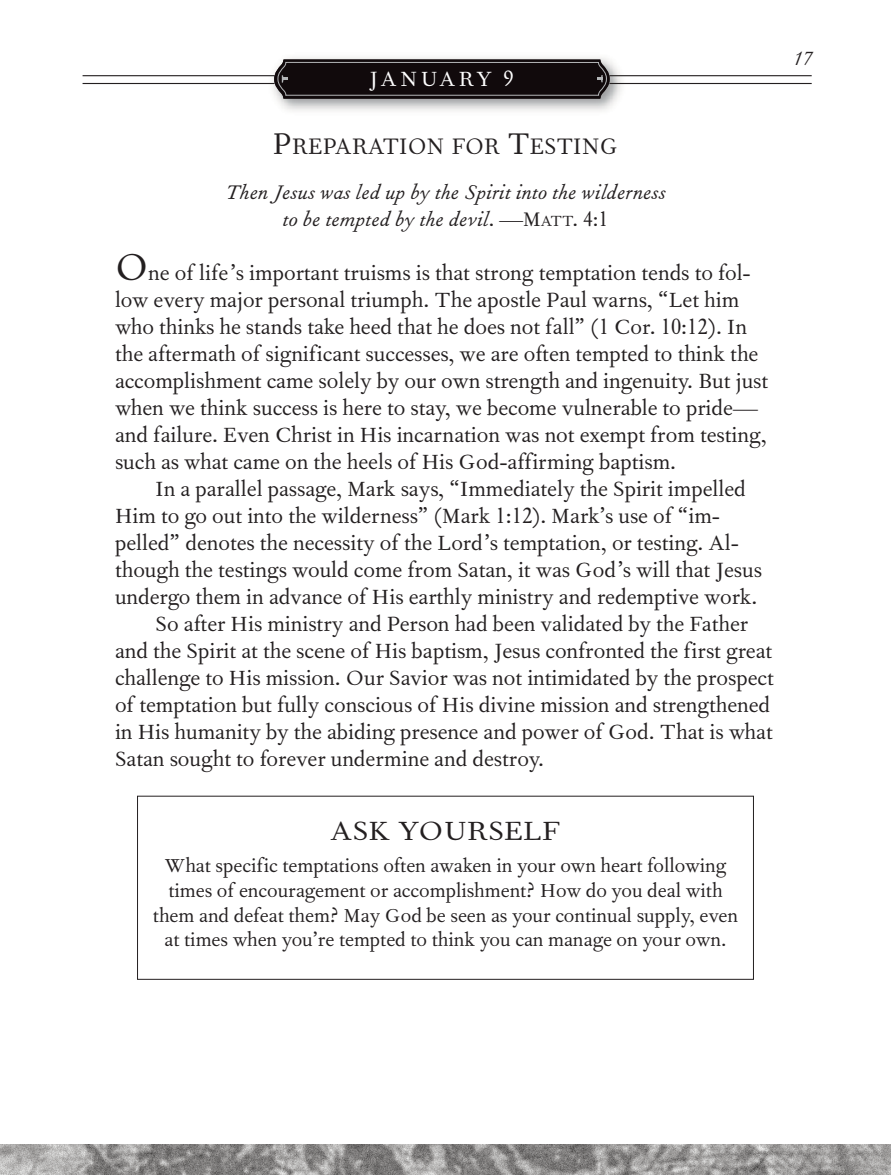
<style>
.page{position:relative;width:891px;height:1175px;background:#fff}
.page>*{position:absolute;margin:0;border:0;box-sizing:border-box;transform-origin:0 0}
.t1{font:31.72px "Fournier";color:#231f20;scale:1.06 1}
.t2{font:27px "Fournier";color:#231f20;scale:.95 1}
.t3{font:24.75px/27px "Fournier";color:#231f20}
.t4{font:24.75px "Fournier";letter-spacing:.105em;color:#fff}
.t5{font:italic 23.62px/27px "Fournier";color:#231f20;text-align:center}
.t6{font:22.5px/24.8px "Fournier";color:#231f20;text-align:center}
.t7{font:italic 22.5px "Fournier";color:#231f20}
.s1{font-size:36px}
.s2{font-style:normal}
.s3{font-style:normal;font-size:17.78px}
.s4{font-size:45px}
</style>
<div class="page">
<img style="left:264px;top:57px;width:366px;height:54px">
<svg style="left:274px;top:59px;width:336px;height:40px;background:#211a1c"></svg>
<hr style="left:83px;top:75px;width:192px;height:1px;background:#231f20">
<hr style="left:83px;top:83px;width:192px;height:1px;background:#231f20">
<hr style="left:609px;top:75px;width:203px;height:1px;background:#231f20">
<hr style="left:609px;top:83px;width:203px;height:1px;background:#231f20">
<img style="left:0;top:1144px;width:891px;height:30px">
<p class="t4" style="left:369px;top:70px;width:146px">JANUARY 9</p>
<p class="t2" style="left:273px;top:136px;width:365px"><span class="s1">P</span>REPARATION FOR <span class="s1">T</span>ESTING</p>
<p class="t5" style="left:225px;top:180px;width:442px">Then Jesus was led up by the Spirit into the wilderness to be tempted by the devil. <span class="s2">—M</span><span class="s3">ATT</span><span class="s2">. 4:1</span></p>
<p class="t3" style="left:115px;top:261px;width:655px"><span class="s4">O</span>ne of life’s important truisms is that strong temptation tends to fol&shy;low every major personal triumph. The apostle Paul warns, “Let him who thinks he stands take heed that he does not fall” (1 Cor. 10:12). In the aftermath of significant successes, we are often tempted to think the accomplishment came solely by our own strength and ingenuity. But just when we think success is here to stay, we become vulnerable to pride— and failure. Even Christ in His incarnation was not exempt from testing, such as what came on the heels of His God-affirming baptism.</p>
<p class="t3" style="left:156px;top:477px;width:592px">In a parallel passage, Mark says, “Immediately the Spirit impelled</p>
<p class="t3" style="left:115px;top:504px;width:607px">Him to go out into the wilderness” (Mark 1:12). Mark’s use of “im-</p>
<p class="t3" style="left:115px;top:531px;width:626px">pelled” denotes the necessity of the Lord’s temptation, or testing. Al-</p>
<p class="t3" style="left:115px;top:558px;width:648px">though the testings would come from Satan, it was God’s will that Jesus</p>
<p class="t3" style="left:115px;top:585px;width:644px">undergo them in advance of His earthly ministry and redemptive work.</p>
<p class="t3" style="left:156px;top:612px;width:594px">So after His ministry and Person had been validated by the Father</p>
<p class="t3" style="left:115px;top:639px;width:659px">and the Spirit at the scene of His baptism, Jesus confronted the first great</p>
<p class="t3" style="left:115px;top:666px;width:660px">challenge to His mission. Our Savior was not intimidated by the prospect</p>
<p class="t3" style="left:115px;top:693px;width:657px">of temptation but fully conscious of His divine mission and strengthened</p>
<p class="t3" style="left:115px;top:720px;width:659px">in His humanity by the abiding presence and power of God. That is what</p>
<p class="t3" style="left:115px;top:747px;width:431px">Satan sought to forever undermine and destroy.</p>
<p class="t1" style="left:331px;top:820px;width:218px">ASK YOURSELF</p>
<p class="t6" style="left:153px;top:855px;width:587px">What specific temptations often awaken in your own heart following times of encouragement or accomplishment? How do you deal with them and defeat them? May God be seen as your continual supply, even at times when you’re tempted to think you can manage on your own.</p>
<p class="t7" style="left:792px;top:51px;width:21px">17</p>
</div>
